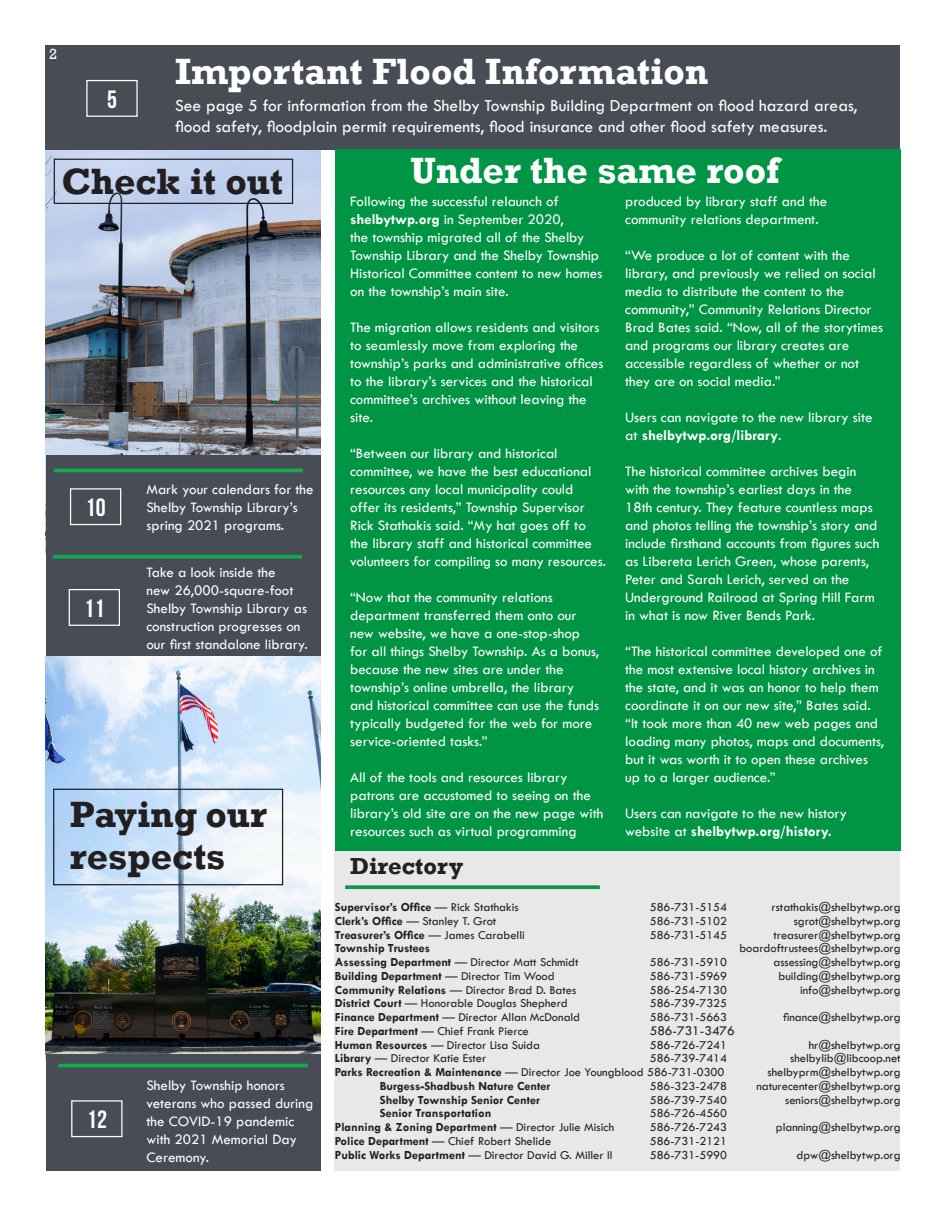
<style>
.page{position:relative;width:945px;height:1215px;background:#fff}
.page>*{position:absolute;margin:0;border:0;box-sizing:border-box;transform-origin:0 0}
.Main_title{font:700 37.5px "Rockwell";color:#fff}
.Main_title-2{font:700 37.5px/41.2px "Rockwell";color:#231f20}
.t1{font:700 25px "Bebas Neue";color:#fff}
.t2{font:700 23.75px "Rockwell";color:#231f20}
.t3{font:17.5px/21px "Tw Cen";color:#fff}
.t4{font:15px/18px "Tw Cen";color:#fff}
.t5{font:15px "Rockwell";color:#fff}
.t6{font:13.75px "Tw Cen";color:#231f20}
.t7{font:12.5px "Tw Cen";color:#231f20}
.t8{font:700 12.5px "Tw Cen";color:#231f20}
.s1{font-weight:700}
.s2{font-weight:400}
</style>
<div class="page">
<div style="left:45px;top:45px;width:855px;height:104px;background:#474c55"></div>
<div style="left:335px;top:850px;width:565px;height:321px;background:#e8e8e8"></div>
<div style="left:335px;top:149px;width:565px;height:701px;background:#009544"></div>
<div style="left:86px;top:80px;width:52px;height:37px;border:1px solid #fff"></div>
<img style="left:46px;top:656px;width:275px;height:398px">
<div style="left:46px;top:1054px;width:275px;height:117px;background:#474c55"></div>
<hr style="left:58px;top:1064px;width:250px;height:3px;background:#15a84f">
<div style="left:71px;top:1100px;width:52px;height:37px;border:1px solid #fff"></div>
<img style="left:46px;top:151px;width:275px;height:304px">
<div style="left:46px;top:455px;width:275px;height:201px;background:#474c55"></div>
<svg style="left:53px;top:555px;width:249px;height:4px"></svg>
<div style="left:69px;top:589px;width:51px;height:37px;border:1px solid #fff"></div>
<div style="left:70px;top:488px;width:51px;height:37px;border:1px solid #fff"></div>
<hr style="left:54px;top:469px;width:249px;height:3px;background:#15a84f">
<div style="left:53px;top:789px;width:230px;height:96px;border:1px solid #231f20"></div>
<div style="left:54px;top:159px;width:239px;height:45px;border:1px solid #231f20"></div>
<svg style="left:345px;top:885px;width:255px;height:4px"></svg>
<p class="t5" style="left:49px;top:45px;width:10px">2</p>
<p class="t1" style="left:107px;top:85px;width:11px">5</p>
<p class="Main_title" style="left:175px;top:49px;width:535px">Important Flood Information</p>
<p class="t3" style="left:175px;top:95px;width:684px">See page 5 for information from the Shelby Township Building Department on flood hazard areas, flood safety, floodplain permit requirements, flood insurance and other flood safety measures.</p>
<p class="Main_title-2" style="left:61px;top:161px;width:223px">Check it out</p>
<p class="t1" style="left:85px;top:494px;width:22px">10</p>
<p class="t1" style="left:84px;top:594px;width:22px">11</p>
<p class="t4" style="left:146px;top:480px;width:169px">Mark your calendars for the<br>Shelby Township Library’s spring 2021 programs.</p>
<p class="t4" style="left:146px;top:563px;width:163px">Take a look inside the<br>new 26,000-square-foot<br>Shelby Township Library as construction progresses on our first standalone library.</p>
<p class="Main_title-2" style="left:70px;top:794px;width:199px">Paying our respects</p>
<p class="t1" style="left:87px;top:1106px;width:22px">12</p>
<p class="t4" style="left:146px;top:1076px;width:168px">Shelby Township honors veterans who passed during the COVID-19 pandemic with 2021 Memorial Day<br>Ceremony.</p>
<p class="Main_title" style="left:410px;top:148px;width:371px">Under the same roof</p>
<p class="t4" style="left:350px;top:192px;width:254px">Following the successful relaunch of <span class="s1">shelbytwp.org</span> in September 2020,<br>the township migrated all of the Shelby Township Library and the Shelby Township Historical Committee content to new homes on the township’s main site.</p>
<p class="t4" style="left:350px;top:318px;width:255px">The migration allows residents and visitors to seamlessly move from exploring the township’s parks and administrative offices to the library’s services and the historical committee’s archives without leaving the site.</p>
<p class="t4" style="left:350px;top:444px;width:257px">“Between our library and historical committee, we have the best educational resources any local municipality could offer its residents,” Township Supervisor Rick Stathakis said. “My hat goes off to the library staff and historical committee volunteers for compiling so many resources.</p>
<p class="t4" style="left:350px;top:588px;width:251px">“Now that the community relations department transferred them onto our new website, we have a one-stop-shop for all things Shelby Township. As a bonus, because the new sites are under the township’s online umbrella, the library and historical committee can use the funds typically budgeted for the web for more service-oriented tasks.”</p>
<p class="t4" style="left:350px;top:768px;width:255px">All of the tools and resources library patrons are accustomed to seeing on the library’s old site are on the new page with resources such as virtual programming</p>
<p class="t2" style="left:350px;top:852px;width:115px">Directory</p>
<p class="t4" style="left:625px;top:192px;width:204px">produced by library staff and the community relations department.</p>
<p class="t4" style="left:625px;top:246px;width:259px">“We produce a lot of content with the library, and previously we relied on social media to distribute the content to the community,” Community Relations Director Brad Bates said. “Now, all of the storytimes and programs our library creates are accessible regardless of whether or not they are on social media.”</p>
<p class="t4" style="left:625px;top:408px;width:249px">Users can navigate to the new library site at <span class="s1">shelbytwp.org/library</span>.</p>
<p class="t4" style="left:625px;top:462px;width:256px">The historical committee archives begin with the township’s earliest days in the 18th century. They feature countless maps and photos telling the township’s story and include firsthand accounts from figures such as Libereta Lerich Green, whose parents, Peter and Sarah Lerich, served on the Underground Railroad at Spring Hill Farm in what is now River Bends Park.</p>
<p class="t4" style="left:625px;top:642px;width:260px">“The historical committee developed one of the most extensive local history archives in the state, and it was an honor to help them coordinate it on our new site,” Bates said. “It took more than 40 new web pages and loading many photos, maps and documents, but it was worth it to open these archives up to a larger audience.”</p>
<p class="t4" style="left:625px;top:804px;width:223px">Users can navigate to the new history website at <span class="s1">shelbytwp.org/history.</span></p>
<p class="t8" style="left:335px;top:900px;width:185px">Supervisor’s Office <span class="s2">— Rick Stathakis</span></p>
<p class="t7" style="left:650px;top:900px;width:79px">586-731-5154</p>
<p class="t7" style="left:772px;top:900px;width:131px">rstathakis@shelbytwp.org</p>
<p class="t7" style="left:335px;top:913px;width:163px"><span class="s1">Clerk’s Office</span> — Stanley T. Grot</p>
<p class="t7" style="left:650px;top:913px;width:79px">586-731-5102</p>
<p class="t7" style="left:794px;top:913px;width:108px">sgrot@shelbytwp.org</p>
<p class="t8" style="left:335px;top:927px;width:192px">Treasurer’s Office <span class="s2">— James Carabelli</span></p>
<p class="t7" style="left:650px;top:927px;width:79px">586-731-5145</p>
<p class="t7" style="left:773px;top:927px;width:129px">treasurer@shelbytwp.org</p>
<p class="t8" style="left:335px;top:941px;width:97px">Township Trustees</p>
<p class="t7" style="left:739px;top:941px;width:163px">boardoftrustees@shelbytwp.org</p>
<p class="t7" style="left:335px;top:955px;width:245px"><span class="s1">Assessing Department</span> — Director Matt Schmidt</p>
<p class="t7" style="left:650px;top:955px;width:79px">586-731-5910</p>
<p class="t7" style="left:773px;top:955px;width:129px">assessing@shelbytwp.org</p>
<p class="t8" style="left:335px;top:968px;width:221px">Building Department <span class="s2">— Director Tim Wood</span></p>
<p class="t7" style="left:650px;top:968px;width:79px">586-731-5969</p>
<p class="t7" style="left:779px;top:968px;width:124px">building@shelbytwp.org</p>
<p class="t7" style="left:335px;top:982px;width:243px"><span class="s1">Community Relations</span> — Director Brad D. Bates</p>
<p class="t7" style="left:650px;top:982px;width:79px">586-254-7130</p>
<p class="t7" style="left:800px;top:982px;width:102px">info@shelbytwp.org</p>
<p class="t7" style="left:335px;top:996px;width:235px"><span class="s1">District Court</span> — Honorable Douglas Shepherd</p>
<p class="t7" style="left:650px;top:996px;width:79px">586-739-7325</p>
<p class="t7" style="left:335px;top:1010px;width:247px"><span class="s1">Finance Department</span> — Director Allan McDonald</p>
<p class="t7" style="left:650px;top:1010px;width:79px">586-731-5663</p>
<p class="t7" style="left:783px;top:1010px;width:119px">finance@shelbytwp.org</p>
<p class="t7" style="left:335px;top:1023px;width:195px"><span class="s1">Fire Department</span> — Chief Frank Pierce</p>
<p class="t6" style="left:650px;top:1022px;width:87px">586-731-3476</p>
<p class="t7" style="left:335px;top:1037px;width:207px"><span class="s1">Human Resources</span> — Director Lisa Suida</p>
<p class="t7" style="left:650px;top:1037px;width:79px">586-726-7241</p>
<p class="t7" style="left:809px;top:1037px;width:93px">hr@shelbytwp.org</p>
<p class="t7" style="left:335px;top:1051px;width:153px"><span class="s1">Library</span> — Director Katie Ester</p>
<p class="t7" style="left:650px;top:1051px;width:79px">586-739-7414</p>
<p class="t7" style="left:790px;top:1051px;width:112px">shelbylib@libcoop.net</p>
<p class="t7" style="left:335px;top:1065px;width:391px"><span class="s1">Parks Recreation &amp; Maintenance</span> — Director Joe Youngblood 586-731-0300</p>
<p class="t7" style="left:768px;top:1065px;width:135px">shelbyprm@shelbytwp.org</p>
<p class="t8" style="left:380px;top:1078px;width:172px">Burgess-Shadbush Nature Center</p>
<p class="t7" style="left:650px;top:1078px;width:79px">586-323-2478</p>
<p class="t7" style="left:756px;top:1078px;width:146px">naturecenter@shelbytwp.org</p>
<p class="t8" style="left:380px;top:1092px;width:162px">Shelby Township Senior Center</p>
<p class="t7" style="left:650px;top:1092px;width:79px">586-739-7540</p>
<p class="t7" style="left:785px;top:1092px;width:117px">seniors@shelbytwp.org</p>
<p class="t8" style="left:380px;top:1106px;width:113px">Senior Transportation</p>
<p class="t7" style="left:650px;top:1106px;width:79px">586-726-4560</p>
<p class="t8" style="left:335px;top:1120px;width:281px">Planning &amp; Zoning Department <span class="s2">— Director Julie Misich</span></p>
<p class="t7" style="left:650px;top:1120px;width:79px">586-726-7243</p>
<p class="t7" style="left:776px;top:1120px;width:126px">planning@shelbytwp.org</p>
<p class="t7" style="left:335px;top:1133px;width:218px"><span class="s1">Police Department</span> — Chief Robert Shelide</p>
<p class="t7" style="left:650px;top:1133px;width:79px">586-731-2121</p>
<p class="t7" style="left:335px;top:1147px;width:279px"><span class="s1">Public Works Department</span> — Director David G. Miller II</p>
<p class="t7" style="left:650px;top:1147px;width:79px">586-731-5990</p>
<p class="t7" style="left:797px;top:1147px;width:106px">dpw@shelbytwp.org</p>
</div>
